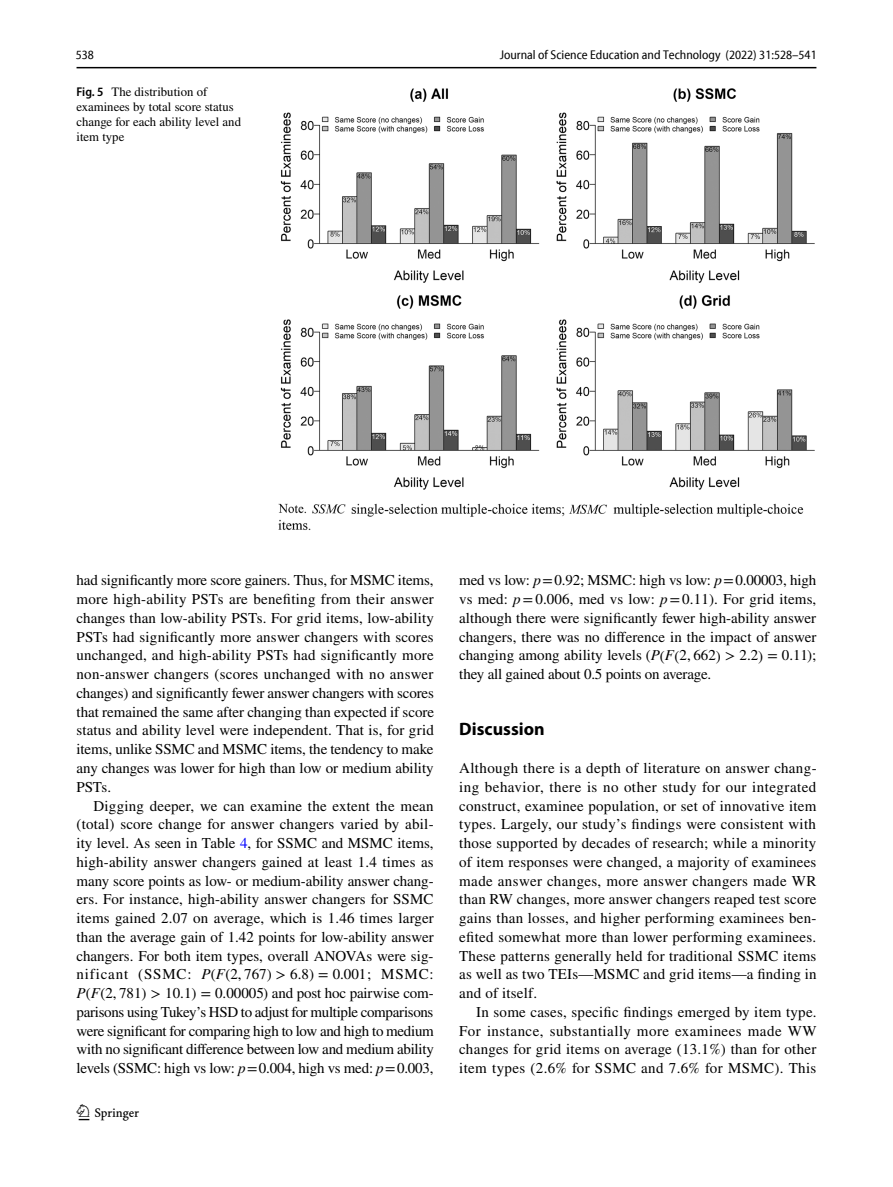
<style>
.page{position:relative;width:893px;height:1187px;background:#fff}
.page>*{position:absolute;margin:0;border:0;box-sizing:border-box;transform-origin:0 0}
.t1{font:22.5px "Springnew Regular 2";color:#000}
.t2{font:700 18px "Myriad Pro";color:#000}
.t3{font:15px/18.8px "STIX";color:#000;text-align:justify}
.t4{font:12.75px/15px "STIX";color:#000}
.t5{font:semi-condensed 12.75px "Myriad Pro Unic";color:#000}
.s1{font-family:"Myriad Pro";font-weight:600;font-stretch:semi-condensed}
.s2{color:#00f}
.s3{font-family:"STIX General Italic 5"}
.s4{font-family:"STIX Math Regular 11"}
.s5{font-family:"STIX General Regular 14"}
.s6{font-family:"STIX Math Italic 8"}
.s7{font-family:"STIX General Italic 6"}
.s8{font-family:"STIX Math Regular 12"}
.s9{font-family:"STIX General Regular 15"}
.s10{font-family:"STIX Math Italic 9"}
.s11{font-style:italic}
.s12{font-family:"STIX Math Regular 10"}
.s13{font-family:"STIX General Italic 4"}
.s14{font-family:"STIX General Regular 13"}
.s15{font-family:"STIX Math Italic 7"}
</style>
<div class="page">
<hr style="left:77px;top:67px;width:739px;height:1px;background:#000">
<img style="left:278px;top:88px;width:537px;height:442px">
<p class="t5" style="left:76px;top:50px;width:20px">538</p>
<p class="t5" style="left:500px;top:50px;width:318px">Journal of Science Education and Technology (2022) 31:528–541</p>
<p class="t4" style="left:77px;top:85px;width:166px"><span class="s1">Fig. 5</span> The distribution of examinees by total score status change for each ability level and item type</p>
<p class="t3" style="left:77px;top:572px;width:359px">had significantly more score gainers. Thus, for MSMC items, more high-ability PSTs are benefiting from their answer changes than low-ability PSTs. For grid items, low-ability PSTs had significantly more answer changers with scores unchanged, and high-ability PSTs had significantly more non-answer changers (scores unchanged with no answer changes) and significantly fewer answer changers with scores that remained the same after changing than expected if score status and ability level were independent. That is, for grid items, unlike SSMC and MSMC items, the tendency to make any changes was lower for high than low or medium ability PSTs.</p>
<p class="t3" style="left:77px;top:797px;width:359px;text-indent:17px">Digging deeper, we can examine the extent the mean (total) score change for answer changers varied by abil&shy;ity level. As seen in Table <span class="s2">4</span>, for SSMC and MSMC items, high-ability answer changers gained at least 1.4 times as many score points as low- or medium-ability answer chang&shy;ers. For instance, high-ability answer changers for SSMC items gained 2.07 on average, which is 1.46 times larger than the average gain of 1.42 points for low-ability answer changers. For both item types, overall ANOVAs were sig&shy;nificant (SSMC: <span class="s3">P</span><span class="s4">(</span><span class="s3">F</span><span class="s4">(</span><span class="s5">2, 767</span><span class="s4">)</span> <span class="s6">&gt;</span> <span class="s5">6.8</span><span class="s4">) =</span> <span class="s5">0.001</span>; MSMC:<br><span class="s7">P</span><span class="s8">(</span><span class="s7">F</span><span class="s8">(</span><span class="s9">2, 781</span><span class="s8">)</span> <span class="s10">&gt;</span> <span class="s9">10.1</span><span class="s8">) =</span> <span class="s9">0.00005</span>) and post hoc pairwise com&shy;parisons using Tukey’s HSD to adjust for multiple comparisons were significant for comparing high to low and high to medium with no significant difference between low and medium ability levels (SSMC: high vs low: <span class="s11">p</span>=0.004, high vs med: <span class="s11">p</span>=0.003,</p>
<h1 class="t1" style="left:79px;top:1104px;width:62px">1 3</h1>
<p class="t3" style="left:459px;top:572px;width:359px">med vs low: <span class="s11">p</span>=0.92; MSMC: high vs low: <span class="s11">p</span>=0.00003, high vs med: <span class="s11">p</span>=0.006, med vs low: <span class="s11">p</span>=0.11). For grid items, although there were significantly fewer high-ability answer changers, there was no difference in the impact of answer changing among ability levels <span class="s12">(</span><span class="s13">P</span><span class="s12">(</span><span class="s13">F</span><span class="s12">(</span><span class="s14">2, 662</span><span class="s12">)</span> <span class="s15">&gt;</span> <span class="s14">2.2</span><span class="s12">) =</span> <span class="s14">0.11</span>); they all gained about 0.5 points on average.</p>
<p class="t2" style="left:459px;top:717px;width:87px">Discussion</p>
<p class="t3" style="left:459px;top:759px;width:359px">Although there is a depth of literature on answer chang&shy;ing behavior, there is no other study for our integrated construct, examinee population, or set of innovative item types. Largely, our study’s findings were consistent with those supported by decades of research; while a minority of item responses were changed, a majority of examinees made answer changes, more answer changers made WR than RW changes, more answer changers reaped test score gains than losses, and higher performing examinees ben&shy;efited somewhat more than lower performing examinees.<br>These patterns generally held for traditional SSMC items as well as two TEIs—MSMC and grid items—a finding in and of itself.</p>
<p class="t3" style="left:459px;top:1003px;width:359px;text-indent:17px">In some cases, specific findings emerged by item type.<br>For instance, substantially more examinees made WW changes for grid items on average (13.1%) than for other item types (2.6% for SSMC and 7.6% for MSMC). This</p>
</div>
